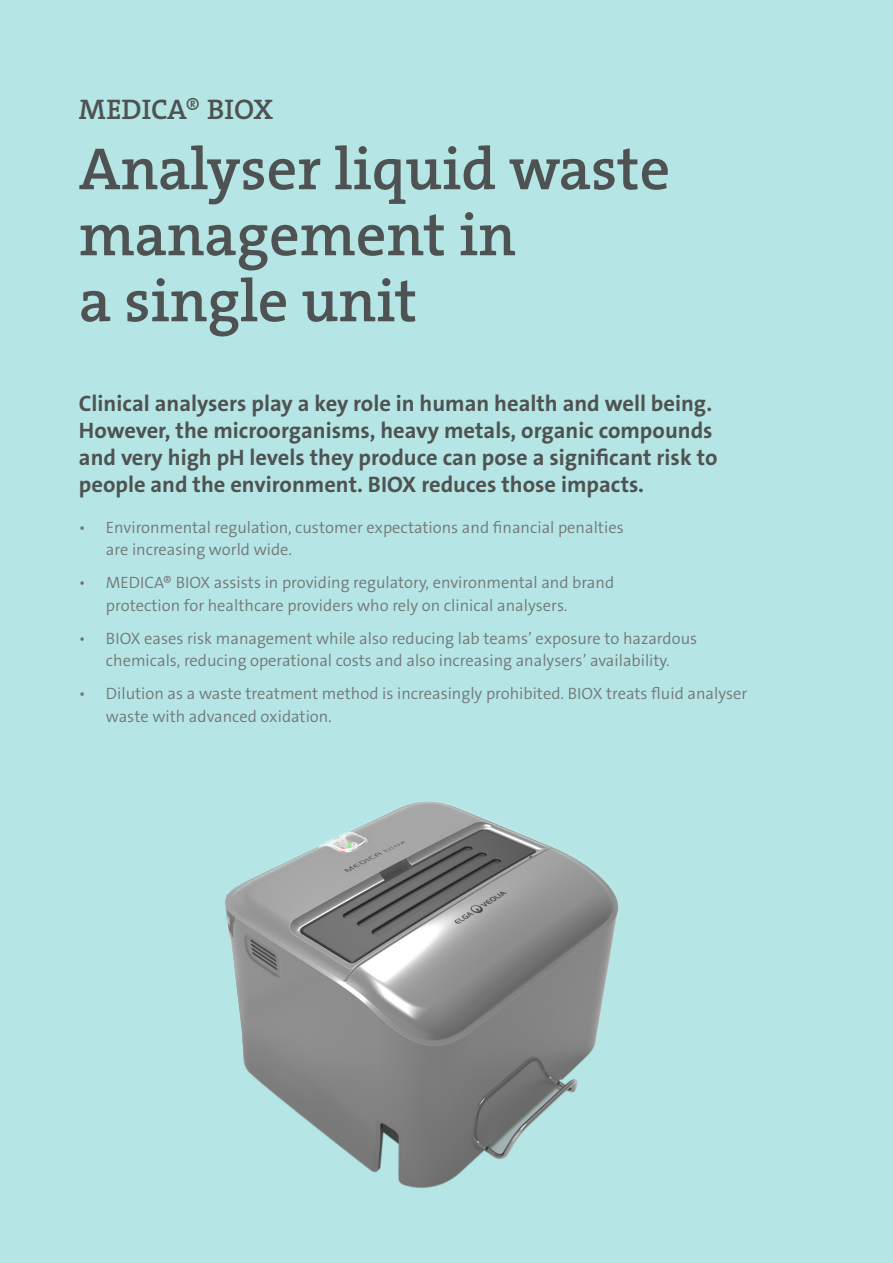
<style>
.page{position:relative;width:893px;height:1263px;background:#b5e6e5}
.page>*{position:absolute;margin:0;border:0;box-sizing:border-box;transform-origin:0 0}
.t1{font:60px/66px "The Serif Veolia W6 Se Bld";color:#4f5252}
.t2{font:28.5px "The Serif Veolia W6 Se Bld";color:#4f5252}
.t3{font:22.5px/27px "The Sans Veolia W7 Bld";color:#4f5252}
.t4{font:16.5px/22.5px "The Sans Veolia W4 Se Lig";color:#737778}
.s1{font-family:"The Sans Veolia W4 Se Lig"}
</style>
<div class="page">
<img style="left:225px;top:801px;width:394px;height:387px">
<p class="t2" style="left:79px;top:91px;width:196px">MEDICA<span class="s1">®</span> BIOX</p>
<p class="t1" style="left:79px;top:136px;width:593px">Analyser liquid waste management in<br>a single unit</p>
<p class="t3" style="left:79px;top:390px;width:640px">Clinical analysers play a key role in human health and well being.<br>However, the microorganisms, heavy metals, organic compounds and very high pH levels they produce can pose a significant risk to people and the environment. BIOX reduces those impacts.</p>
<p class="t4" style="left:106px;top:516px;width:519px;text-indent:-27px">• Environmental regulation, customer expectations and financial penalties are increasing world wide.</p>
<p class="t4" style="left:106px;top:572px;width:510px;text-indent:-27px">• MEDICA® BIOX assists in providing regulatory, environmental and brand protection for healthcare providers who rely on clinical analysers.</p>
<p class="t4" style="left:79px;top:627px;width:620px;text-align:center">• BIOX eases risk management while also reducing lab teams’ exposure to hazardous chemicals, reducing operational costs and also increasing analysers’ availability.</p>
<p class="t4" style="left:106px;top:683px;width:643px;text-indent:-27px">• Dilution as a waste treatment method is increasingly prohibited. BIOX treats fluid analyser waste with advanced oxidation.</p>
</div>
